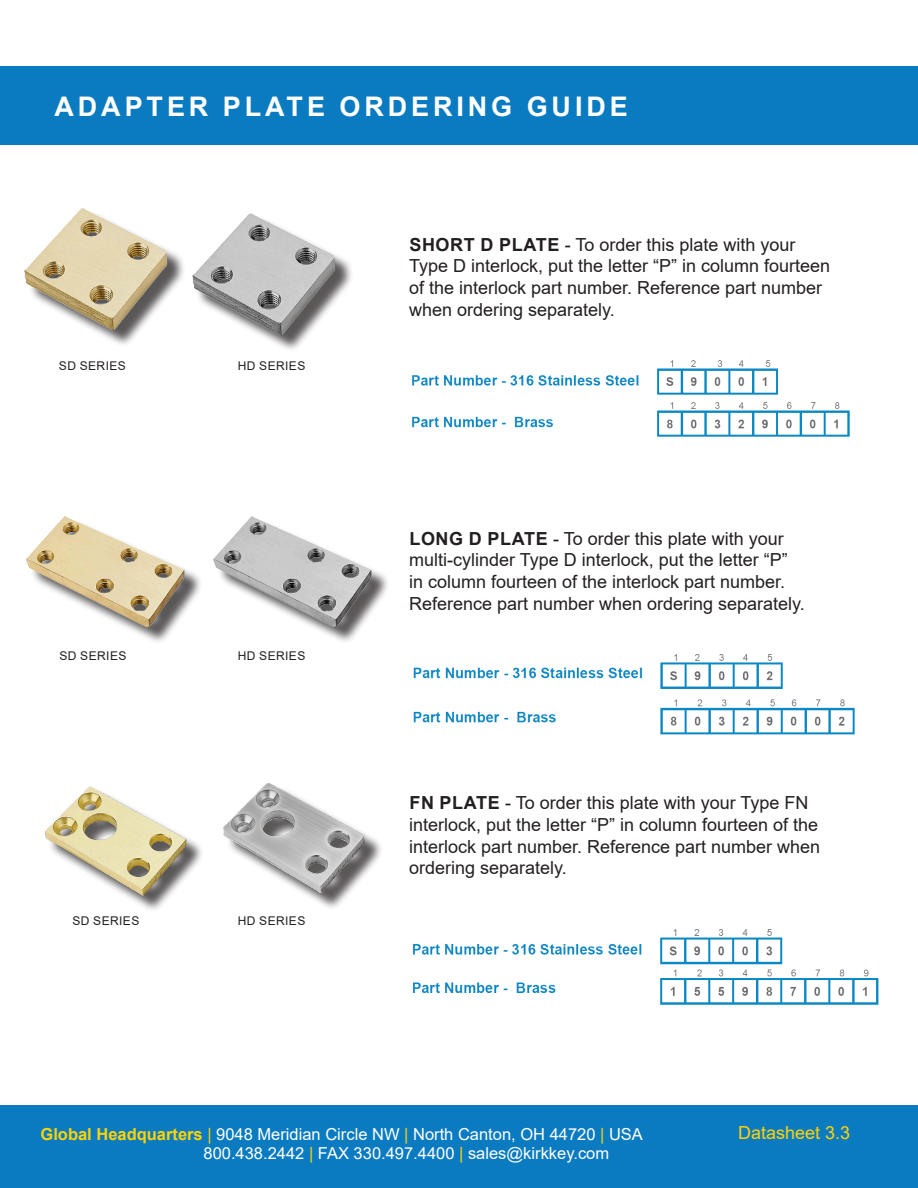
<style>
.page{position:relative;width:918px;height:1188px;background:#fff}
.page>*{position:absolute;margin:0;border:0;box-sizing:border-box;transform-origin:0 0}
.t1{font:700 27px "Arial";letter-spacing:.145em;color:#fff}
.t2{font:18px/21.6px "Arial";color:#231f20}
.t3{font:18px "Arial";color:#fed304}
.t4{font:16.5px "Arial";color:#fff}
.t5{font:12px "Arial";letter-spacing:.035em;color:#231f20}
.s1{font-weight:700}
.s2{font-weight:700;color:#fed304}
.s3{color:#fed304}
</style>
<div class="page">
<div style="left:0;top:67px;width:918px;height:78px;background:#0b7bc1"></div>
<div style="left:0;top:1105px;width:918px;height:83px;background:#0b7bc1"></div>
<div style="left:196px;top:216px;width:157px;height:137px;background:#231f20;opacity:.75"></div>
<img style="left:192px;top:213px;width:143px;height:122px">
<div style="left:28px;top:211px;width:158px;height:137px;background:#231f20;opacity:.75"></div>
<img style="left:25px;top:208px;width:143px;height:122px">
<div style="left:30px;top:520px;width:173px;height:125px;background:#231f20;opacity:.75"></div>
<img style="left:26px;top:516px;width:159px;height:111px">
<div style="left:217px;top:520px;width:173px;height:125px;background:#231f20;opacity:.75"></div>
<img style="left:213px;top:516px;width:159px;height:111px">
<div style="left:48px;top:790px;width:156px;height:123px;background:#231f20;opacity:.75"></div>
<img style="left:45px;top:786px;width:146px;height:114px">
<div style="left:226px;top:786px;width:157px;height:125px;background:#231f20;opacity:.75"></div>
<img style="left:223px;top:783px;width:147px;height:113px">
<img style="left:412px;top:360px;width:438px;height:77px">
<img style="left:413px;top:654px;width:442px;height:81px">
<img style="left:412px;top:929px;width:467px;height:76px">
<p class="t1" style="left:54px;top:87px;width:575px">ADAPTER PLATE ORDERING GUIDE</p>
<p class="t2" style="left:409px;top:234px;width:423px"><span class="s1">SHORT D PLATE</span> - To order this plate with your Type D interlock, put the letter “P” in column fourteen of the interlock part number. Reference part number when ordering separately.</p>
<p class="t5" style="left:59px;top:357px;width:68px">SD SERIES</p>
<p class="t5" style="left:238px;top:357px;width:69px">HD SERIES</p>
<p class="t2" style="left:409px;top:528px;width:397px"><span class="s1">LONG D PLATE</span> - To order this plate with your multi-cylinder Type D interlock, put the letter “P” in column fourteen of the interlock part number.<br>Reference part number when ordering separately.</p>
<p class="t5" style="left:59px;top:648px;width:68px">SD SERIES</p>
<p class="t5" style="left:238px;top:648px;width:69px">HD SERIES</p>
<p class="t2" style="left:409px;top:792px;width:413px"><span class="s1">FN PLATE</span> - To order this plate with your Type FN interlock, put the letter “P” in column fourteen of the interlock part number. Reference part number when ordering separately.</p>
<p class="t5" style="left:72px;top:912px;width:68px">SD SERIES</p>
<p class="t5" style="left:238px;top:912px;width:69px">HD SERIES</p>
<p class="t4" style="left:40px;top:1122px;width:604px"><span class="s2">Global Headquarters</span> <span class="s3">|</span> 9048 Meridian Circle NW <span class="s3">|</span> North Canton, OH 44720 <span class="s3">|</span> USA</p>
<p class="t4" style="left:204px;top:1142px;width:407px">800.438.2442 <span class="s3">|</span> FAX 330.497.4400 <span class="s3">|</span> sales@kirkkey.com</p>
<p class="t3" style="left:738px;top:1121px;width:114px">Datasheet 3.3</p>
</div>
